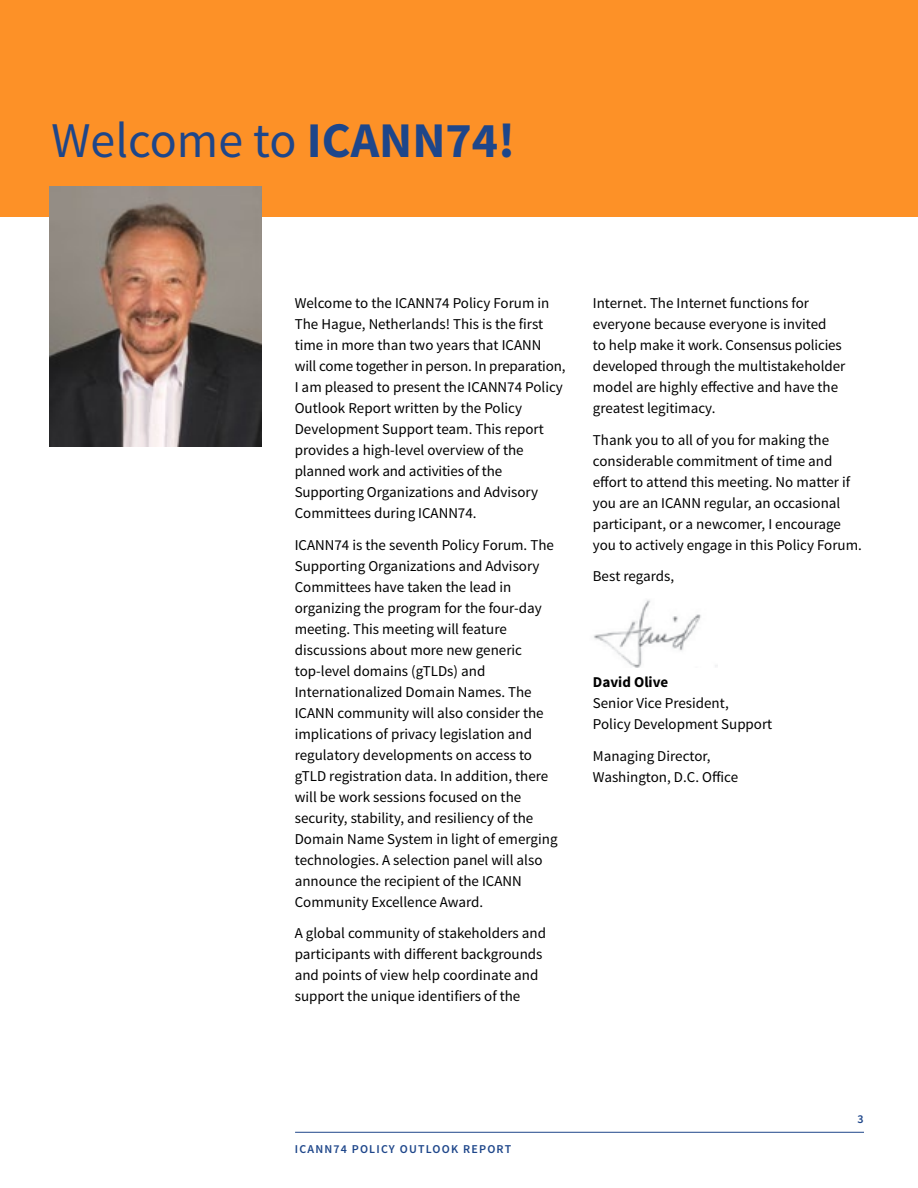
<style>
.page{position:relative;width:918px;height:1188px;background:#fff}
.page>*{position:absolute;margin:0;border:0;box-sizing:border-box;transform-origin:0 0}
.t1{font:49.95px "Source Sans Pro";color:#1e468a}
.t2{font:15px/21px "Source Sans Pro";color:#000}
.t3{font:700 15px "Source Sans Pro";color:#000}
.t4{font:600 12px "Source Sans Pro";letter-spacing:.1em;color:#1e468a}
.s1{font-weight:700}
</style>
<div class="page">
<hr style="left:295px;top:1132px;width:569px;height:1px;background:#1e468a">
<div style="left:0;top:0;width:918px;height:217px;background:#fd9127"></div>
<img style="left:594px;top:600px;width:123px;height:67px">
<img style="left:50px;top:187px;width:211px;height:259px">
<h1 class="t1" style="left:52px;top:109px;width:465px">Welcome to <span class="s1">ICANN74!</span></h1>
<p class="t2" style="left:295px;top:293px;width:272px">Welcome to the ICANN74 Policy Forum in The Hague, Netherlands! This is the first time in more than two years that ICANN will come together in person. In preparation, I am pleased to present the ICANN74 Policy Outlook Report written by the Policy Development Support team. This report provides a high-level overview of the planned work and activities of the Supporting Organizations and Advisory Committees during ICANN74.</p>
<p class="t2" style="left:295px;top:534px;width:264px">ICANN74 is the seventh Policy Forum. The Supporting Organizations and Advisory Committees have taken the lead in organizing the program for the four-day meeting. This meeting will feature discussions about more new generic top-level domains (gTLDs) and Internationalized Domain Names. The ICANN community will also consider the implications of privacy legislation and regulatory developments on access to gTLD registration data. In addition, there will be work sessions focused on the security, stability, and resiliency of the Domain Name System in light of emerging technologies. A selection panel will also announce the recipient of the ICANN Community Excellence Award.</p>
<p class="t2" style="left:295px;top:923px;width:253px">A global community of stakeholders and participants with different backgrounds and points of view help coordinate and support the unique identifiers of the</p>
<p class="t2" style="left:593px;top:293px;width:254px">Internet. The Internet functions for everyone because everyone is invited<br>to help make it work. Consensus policies developed through the multistakeholder model are highly effective and have the greatest legitimacy.</p>
<p class="t2" style="left:593px;top:429px;width:271px">Thank you to all of you for making the considerable commitment of time and effort to attend this meeting. No matter if you are an ICANN regular, an occasional participant, or a newcomer, I encourage you to actively engage in this Policy Forum.</p>
<p class="t2" style="left:593px;top:566px;width:83px">Best regards,</p>
<p class="t3" style="left:593px;top:672px;width:77px">David Olive</p>
<p class="t2" style="left:593px;top:693px;width:181px">Senior Vice President,<br>Policy Development Support</p>
<p class="t2" style="left:593px;top:746px;width:147px">Managing Director,<br>Washington, D.C. Office</p>
<p class="t4" style="left:295px;top:1142px;width:218px">ICANN74 POLICY OUTLOOK REPORT</p>
<p class="t4" style="left:858px;top:1112px;width:8px">3</p>
</div>
